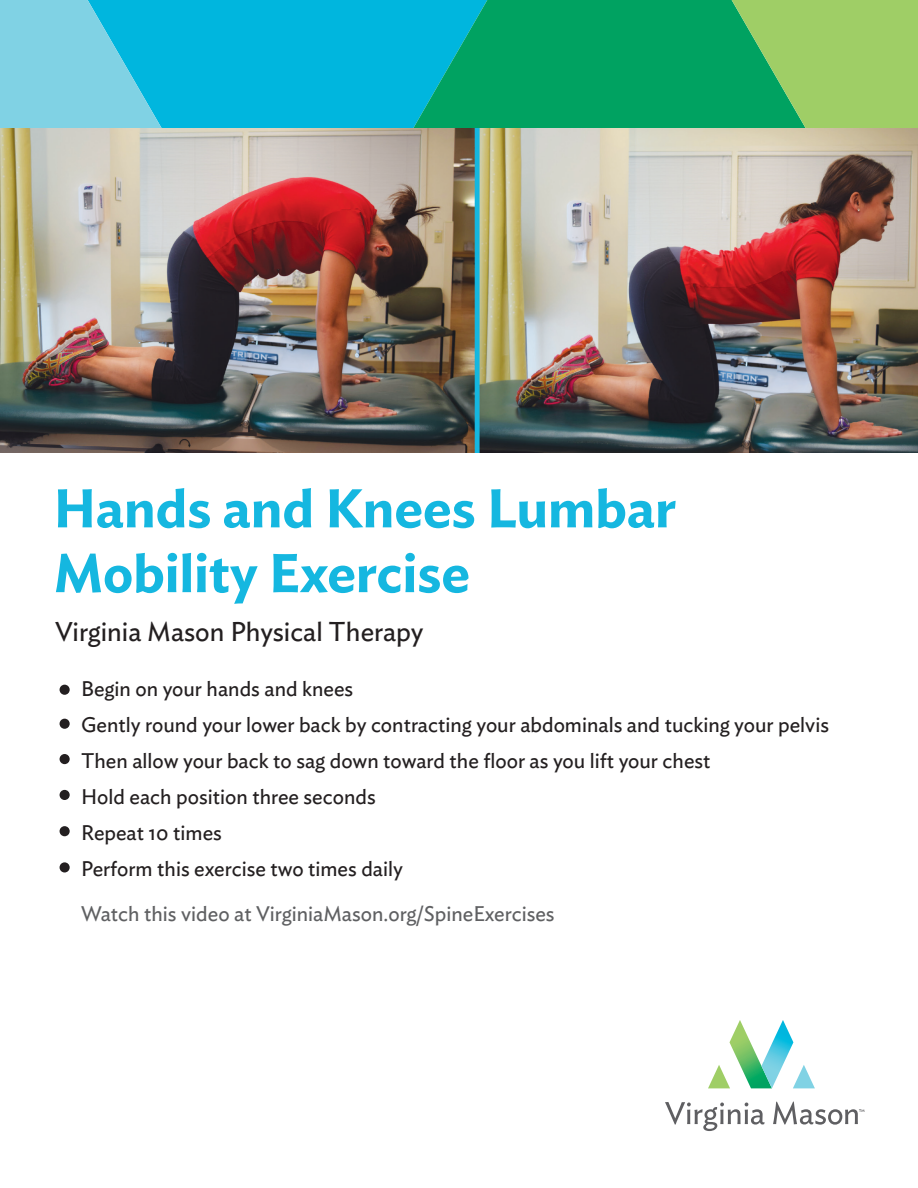
<style>
.page{position:relative;width:918px;height:1188px;background:#fff}
.page>*{position:absolute;margin:0;border:0;box-sizing:border-box;transform-origin:0 0}
.t1{font:600 54px/64.8px "Ideal Sans";color:#15b7e0}
.t2{font:27px "Ideal Sans";color:#231f20}
.t3{font:21px/36px "Ideal Sans";color:#231f20}
.t4{font:21px "Ideal Sans";color:#5f6062}
</style>
<div class="page">
<div style="left:162px;top:0;width:251px;height:128px;background:#00b6de"></div>
<svg style="left:0;top:0;width:162px;height:128px;background:#62cbe2"></svg>
<svg style="left:413px;top:0;width:319px;height:128px;background:#00a46f"></svg>
<svg style="left:732px;top:0;width:186px;height:128px;background:#7fc565"></svg>
<svg style="left:708px;top:1020px;width:107px;height:68px"></svg>
<svg style="left:665px;top:1102px;width:100px;height:29px"></svg>
<svg style="left:773px;top:1102px;width:91px;height:23px"></svg>
<div style="left:60px;top:685px;width:10px;height:10px;background:#231f20;border-radius:50%"></div>
<div style="left:60px;top:719px;width:10px;height:10px;background:#231f20;border-radius:50%"></div>
<div style="left:60px;top:754px;width:10px;height:10px;background:#231f20;border-radius:50%"></div>
<div style="left:60px;top:790px;width:10px;height:10px;background:#231f20;border-radius:50%"></div>
<div style="left:60px;top:826px;width:10px;height:10px;background:#231f20;border-radius:50%"></div>
<div style="left:60px;top:862px;width:10px;height:10px;background:#231f20;border-radius:50%"></div>
<img style="left:0;top:128px;width:918px;height:325px">
<h1 class="t1" style="left:54px;top:472px;width:624px">Hands and Knees Lumbar<br>Mobility Exercise</h1>
<p class="t2" style="left:55px;top:611px;width:370px">Virginia Mason Physical Therapy</p>
<p class="t3" style="left:81px;top:669px;width:750px">Begin on your hands and knees<br>Gently round your lower back by contracting your abdominals and tucking your pelvis Then allow your back to sag down toward the floor as you lift your chest<br>Hold each position three seconds<br>Repeat 10 times<br>Perform this exercise two times daily</p>
<p class="t4" style="left:81px;top:897px;width:475px">Watch this video at VirginiaMason.org/SpineExercises</p>
</div>
